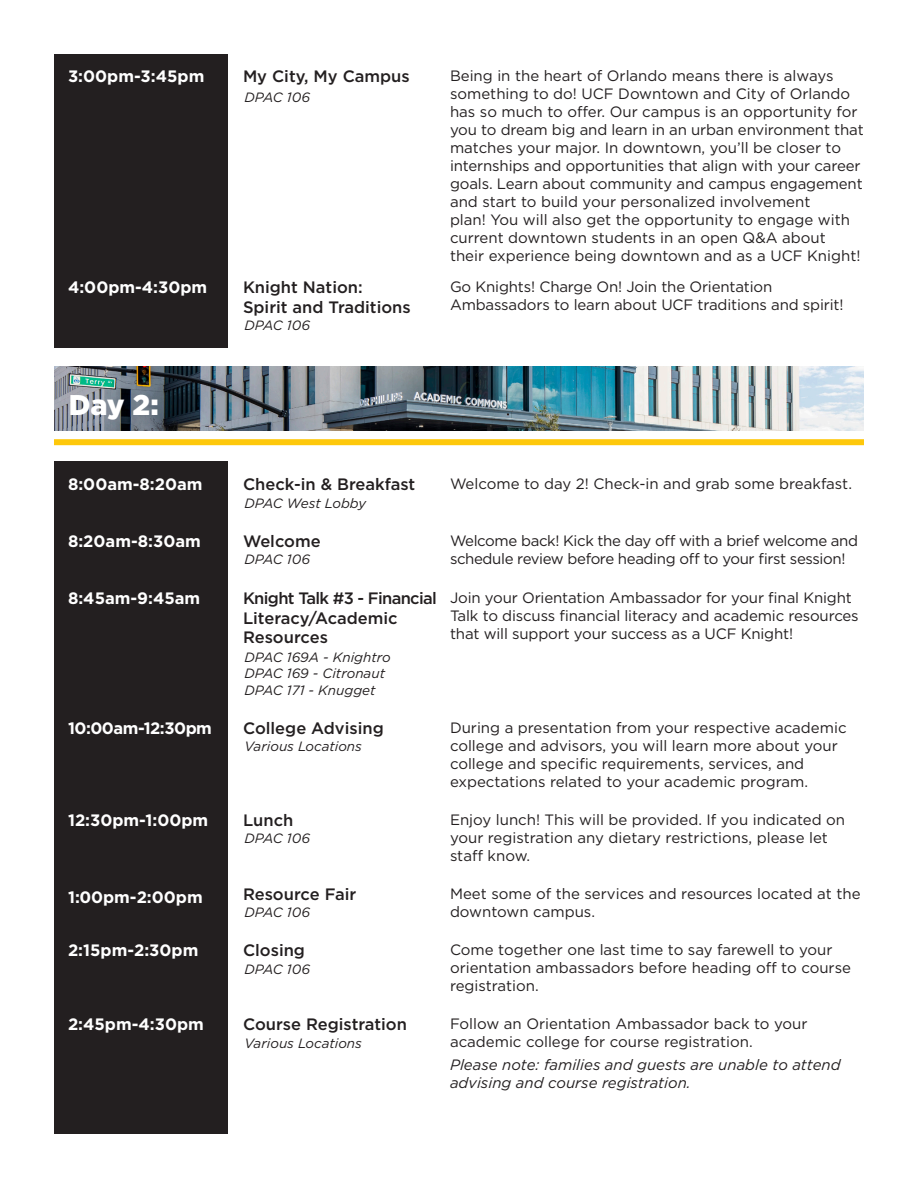
<style>
.page{position:relative;width:918px;height:1188px;background:#fff}
.page>*{position:absolute;margin:0;border:0;box-sizing:border-box;transform-origin:0 0}
.t1{font:900 28.5px "Gotham";color:#fff}
.t2{font:500 16.5px/19.8px "Gotham";color:#231f20}
.t3{font:700 16.5px "Gotham";color:#fff}
.t4{font:500 16.5px "Gotham";letter-spacing:-.04em;color:#231f20}
.t5{font:700 16.5px "Gotham";letter-spacing:-.03em;color:#fff}
.description{font:15px/18px "Gotham";color:#231f20}
.description-2{font:15px/18px "Gotham";letter-spacing:-.025em;color:#231f20}
.description-3{font:italic 15px/18px "Gotham";color:#231f20}
.t6{font:italic 13.5px "Gotham";color:#231f20}
.s1{font-family:"Montserrat"}
</style>
<div class="page">
<img style="left:54px;top:366px;width:810px;height:64px">
<div style="left:54px;top:54px;width:174px;height:294px;background:#231f20"></div>
<div style="left:54px;top:462px;width:174px;height:672px;background:#231f20"></div>
<div style="left:54px;top:439px;width:810px;height:6px;background:#fec80b"></div>
<p class="t3" style="left:68px;top:66px;width:138px">3:00pm-3:45pm</p>
<p class="t3" style="left:68px;top:277px;width:141px">4:00pm-4:30pm</p>
<p class="t1" style="left:69px;top:386px;width:91px">Day 2:</p>
<p class="t2" style="left:243px;top:66px;width:168px">My City, My Campus</p>
<p class="description" style="left:450px;top:66px;width:415px">Being in the heart of Orlando means there is always something to do! UCF Downtown and City of Orlando has so much to offer. Our campus is an opportunity for you to dream big and learn in an urban environment that matches your major. In downtown, you’ll be closer to internships and opportunities that align with your career goals. Learn about community and campus engagement and start to build your personalized involvement<br>plan! You will also get the opportunity to engage with current downtown students in an open Q&amp;A about<br>their experience being downtown and as a UCF Knight!</p>
<p class="t6" style="left:244px;top:88px;width:67px">DPAC 106</p>
<p class="t2" style="left:243px;top:277px;width:121px">Knight Nation:</p>
<p class="t2" style="left:243px;top:297px;width:169px">Spirit and Traditions</p>
<p class="t6" style="left:244px;top:317px;width:67px">DPAC 106</p>
<p class="description" style="left:450px;top:278px;width:395px">Go Knights! Charge On! Join the Orientation<br>Ambassadors to learn about UCF traditions and spirit!</p>
<p class="t3" style="left:68px;top:474px;width:136px">8:00am-8:20am</p>
<p class="t2" style="left:243px;top:475px;width:174px">Check-in &amp; Breakfast</p>
<p class="t6" style="left:244px;top:494px;width:123px">DPAC West Lobby</p>
<p class="t3" style="left:68px;top:530px;width:134px">8:20am-8:30am</p>
<p class="t2" style="left:243px;top:531px;width:79px">Welcome</p>
<p class="t6" style="left:244px;top:551px;width:67px">DPAC 106</p>
<p class="t3" style="left:68px;top:587px;width:134px">8:45am-9:45am</p>
<p class="t4" style="left:243px;top:587px;width:195px">Knight Talk #3 - Financial</p>
<p class="t2" style="left:243px;top:608px;width:156px">Literacy/Academic<br>Resources</p>
<p class="t6" style="left:244px;top:648px;width:148px">DPAC 169A - Knightro</p>
<p class="t6" style="left:244px;top:665px;width:142px">DPAC 169 - Citronaut</p>
<p class="t6" style="left:244px;top:681px;width:133px">DPAC 171 - Knugget</p>
<p class="t5" style="left:68px;top:717px;width:145px">10:00am-12:30pm</p>
<p class="t2" style="left:243px;top:718px;width:142px">College Advising</p>
<p class="t6" style="left:244px;top:738px;width:119px">Various Locations</p>
<p class="t3" style="left:68px;top:809px;width:142px">12:30pm-1:00pm</p>
<p class="t2" style="left:243px;top:810px;width:52px">Lunch</p>
<p class="t6" style="left:244px;top:830px;width:67px">DPAC 106</p>
<p class="t3" style="left:68px;top:886px;width:136px">1:<span class="s1">0</span>0pm-2:00pm</p>
<p class="t2" style="left:243px;top:884px;width:115px">Resource Fair</p>
<p class="t6" style="left:244px;top:904px;width:67px">DPAC 106</p>
<p class="t3" style="left:68px;top:940px;width:132px">2:15pm-2:30pm</p>
<p class="t2" style="left:243px;top:940px;width:64px">Closing</p>
<p class="t6" style="left:244px;top:960px;width:67px">DPAC 106</p>
<p class="t3" style="left:68px;top:1014px;width:137px">2:45pm-4:30pm</p>
<p class="t2" style="left:243px;top:1014px;width:166px">Course Registration</p>
<p class="t6" style="left:244px;top:1034px;width:119px">Various Locations</p>
<p class="description" style="left:450px;top:475px;width:404px">Welcome to day 2! Check-in and grab some breakfast.</p>
<p class="description-2" style="left:450px;top:531px;width:410px">Welcome back! Kick the day off with a brief welcome and schedule review before heading off to your first session!</p>
<p class="description" style="left:450px;top:588px;width:410px">Join your Orientation Ambassador for your final Knight<br>Talk to discuss financial literacy and academic resources that will support your success as a UCF Knight!</p>
<p class="description" style="left:450px;top:718px;width:398px">During a presentation from your respective academic college and advisors, you will learn more about your college and specific requirements, services, and expectations related to your academic program.</p>
<p class="description" style="left:450px;top:810px;width:397px">Enjoy lunch! This will be provided. If you indicated on your registration any dietary restrictions, please let staff know.</p>
<p class="description" style="left:450px;top:884px;width:412px">Meet some of the services and resources located at the downtown campus.</p>
<p class="description" style="left:450px;top:941px;width:403px">Come together one last time to say farewell to your orientation ambassadors before heading off to course registration.</p>
<p class="description" style="left:450px;top:1015px;width:359px">Follow an Orientation Ambassador back to your academic college for course registration.</p>
<p class="description-3" style="left:450px;top:1055px;width:392px">Please note: families and guests are unable to attend advising and course registration.</p>
</div>
